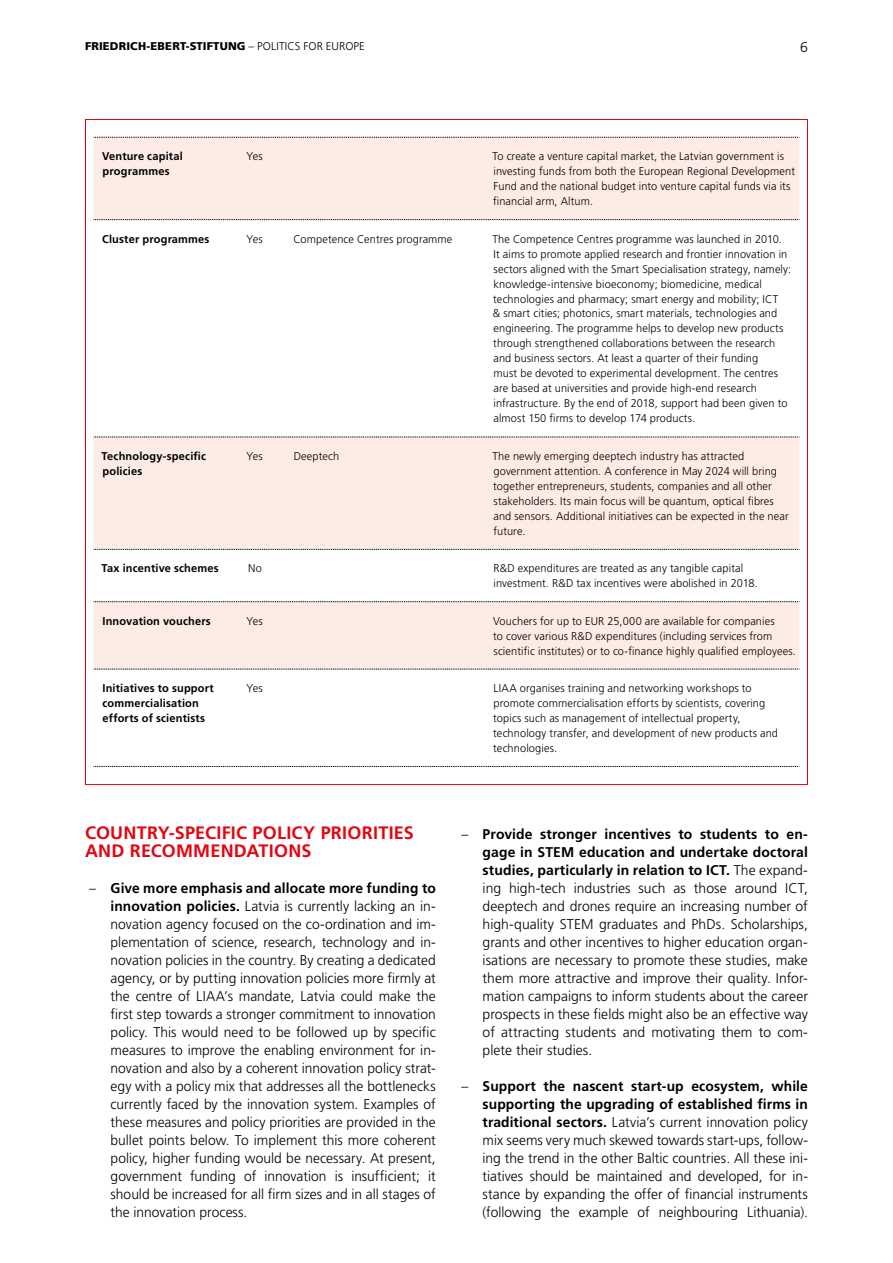
<style>
.page{position:relative;width:893px;height:1263px;background:#fff}
.page>*{position:absolute;margin:0;border:0;box-sizing:border-box;transform-origin:0 0}
.t1{font:700 18px/18px "Frutiger LT Std";letter-spacing:.015em;color:#e30613}
.t2{font:300 14.1px/18px "Frutiger LT Std";color:#000;text-align:justify}
.t3{font:300 11.25px/15px "Frutiger LT Std";letter-spacing:.01em;color:#000}
.t4{font:700 11.25px/15px "Frutiger LT Std";letter-spacing:.015em;color:#000}
.t5{font:900 11.25px "Frutiger LT Std";letter-spacing:.01em;color:#000}
.s1{font-weight:300}
.s2{font-weight:700}
</style>
<div class="page">
<div style="left:94px;top:138px;width:705px;height:81px;background:#fdece5"></div>
<svg style="left:94px;top:220px;width:705px;height:546px"></svg>
<svg style="left:94px;top:137px;width:706px;height:1px"></svg>
<svg style="left:94px;top:219px;width:706px;height:1px"></svg>
<svg style="left:94px;top:437px;width:706px;height:1px"></svg>
<svg style="left:94px;top:549px;width:706px;height:1px"></svg>
<svg style="left:94px;top:601px;width:706px;height:1px"></svg>
<svg style="left:94px;top:669px;width:706px;height:1px"></svg>
<svg style="left:94px;top:766px;width:706px;height:1px"></svg>
<p class="t5" style="left:85px;top:40px;width:281px">FRIEDRICH-EBERT-STIFTUNG <span class="s1">– POLITICS FOR EUROPE</span></p>
<p class="t2" style="left:800px;top:39px;width:9px">6</p>
<p class="t4" style="left:102px;top:149px;width:82px">Venture capital programmes</p>
<p class="t3" style="left:247px;top:149px;width:18px">Yes</p>
<p class="t3" style="left:492px;top:149px;width:304px">To create a venture capital market, the Latvian government is investing funds from both the European Regional Development Fund and the national budget into venture capital funds via its financial arm, Altum.</p>
<p class="t4" style="left:102px;top:231px;width:109px">Cluster programmes</p>
<p class="t3" style="left:247px;top:231px;width:18px">Yes</p>
<p class="t3" style="left:293px;top:231px;width:161px">Competence Centres programme</p>
<p class="t3" style="left:492px;top:231px;width:300px">The Competence Centres programme was launched in 2010.<br>It aims to promote applied research and frontier innovation in sectors aligned with the Smart Specialisation strategy, namely: knowledge-intensive bioeconomy; biomedicine, medical technologies and pharmacy; smart energy and mobility; ICT<br>&amp; smart cities; photonics, smart materials, technologies and engineering. The programme helps to develop new products through strengthened collaborations between the research and business sectors. At least a quarter of their funding<br>must be devoted to experimental development. The centres are based at universities and provide high-end research infrastructure. By the end of 2018, support had been given to almost 150 firms to develop 174 products.</p>
<p class="t4" style="left:102px;top:448px;width:106px">Technology-specific policies</p>
<p class="t3" style="left:247px;top:449px;width:18px">Yes</p>
<p class="t3" style="left:294px;top:449px;width:47px">Deeptech</p>
<p class="t3" style="left:492px;top:449px;width:298px">The newly emerging deeptech industry has attracted government attention. A conference in May 2024 will bring together entrepreneurs, students, companies and all other stakeholders. Its main focus will be quantum, optical fibres and sensors. Additional initiatives can be expected in the near future.</p>
<p class="t4" style="left:102px;top:561px;width:119px">Tax incentive schemes</p>
<p class="t3" style="left:248px;top:561px;width:15px">No</p>
<p class="t3" style="left:493px;top:561px;width:266px">R&amp;D expenditures are treated as any tangible capital investment. R&amp;D tax incentives were abolished in 2018.</p>
<p class="t4" style="left:102px;top:613px;width:110px">Innovation vouchers</p>
<p class="t3" style="left:247px;top:613px;width:18px">Yes</p>
<p class="t3" style="left:493px;top:613px;width:304px">Vouchers for up to EUR 25,000 are available for companies<br>to cover various R&amp;D expenditures (including services from scientific institutes) or to co-finance highly qualified employees.</p>
<p class="t4" style="left:102px;top:680px;width:113px">Initiatives to support commercialisation efforts of scientists</p>
<p class="t3" style="left:247px;top:681px;width:18px">Yes</p>
<p class="t3" style="left:493px;top:681px;width:286px">LIAA organises training and networking workshops to promote commercialisation efforts by scientists, covering topics such as management of intellectual property, technology transfer, and development of new products and technologies.</p>
<p class="t1" style="left:85px;top:824px;width:330px">COUNTRY-SPECIFIC POLICY PRIORITIES<br>AND RECOMMENDATIONS</p>
<p class="t2" style="left:111px;top:879px;width:327px;text-indent:-21px">– <span class="s2">Give more emphasis and allocate more funding to innovation policies.</span> Latvia is currently lacking an in&shy;novation agency focused on the co-ordination and im&shy;plementation of science, research, technology and in&shy;novation policies in the country. By creating a dedicated agency, or by putting innovation policies more firmly at the centre of LIAA’s mandate, Latvia could make the first step towards a stronger commitment to innovation policy. This would need to be followed up by specific measures to improve the enabling environment for in&shy;novation and also by a coherent innovation policy strat&shy;egy with a policy mix that addresses all the bottlenecks currently faced by the innovation system. Examples of these measures and policy priorities are provided in the bullet points below. To implement this more coherent policy, higher funding would be necessary. At present, government funding of innovation is insufficient; it should be increased for all firm sizes and in all stages of the innovation process.</p>
<p class="t2" style="left:483px;top:825px;width:327px;text-indent:-21px">– <span class="s2">Provide stronger incentives to students to en&shy;gage in STEM education and undertake doctoral studies, particularly in relation to ICT.</span> The expand&shy;ing high-tech industries such as those around ICT, deeptech and drones require an increasing number of high-quality STEM graduates and PhDs. Scholarships, grants and other incentives to higher education organ&shy;isations are necessary to promote these studies, make them more attractive and improve their quality. Infor&shy;mation campaigns to inform students about the career prospects in these fields might also be an effective way of attracting students and motivating them to com&shy;plete their studies.</p>
<p class="t2" style="left:483px;top:1077px;width:327px;text-indent:-21px">– <span class="s2">Support the nascent start-up ecosystem, while supporting the upgrading of established firms in traditional sectors.</span> Latvia’s current innovation policy mix seems very much skewed towards start-ups, follow&shy;ing the trend in the other Baltic countries. All these ini&shy;tiatives should be maintained and developed, for in&shy;stance by expanding the offer of financial instruments (following the example of neighbouring Lithuania).</p>
</div>
